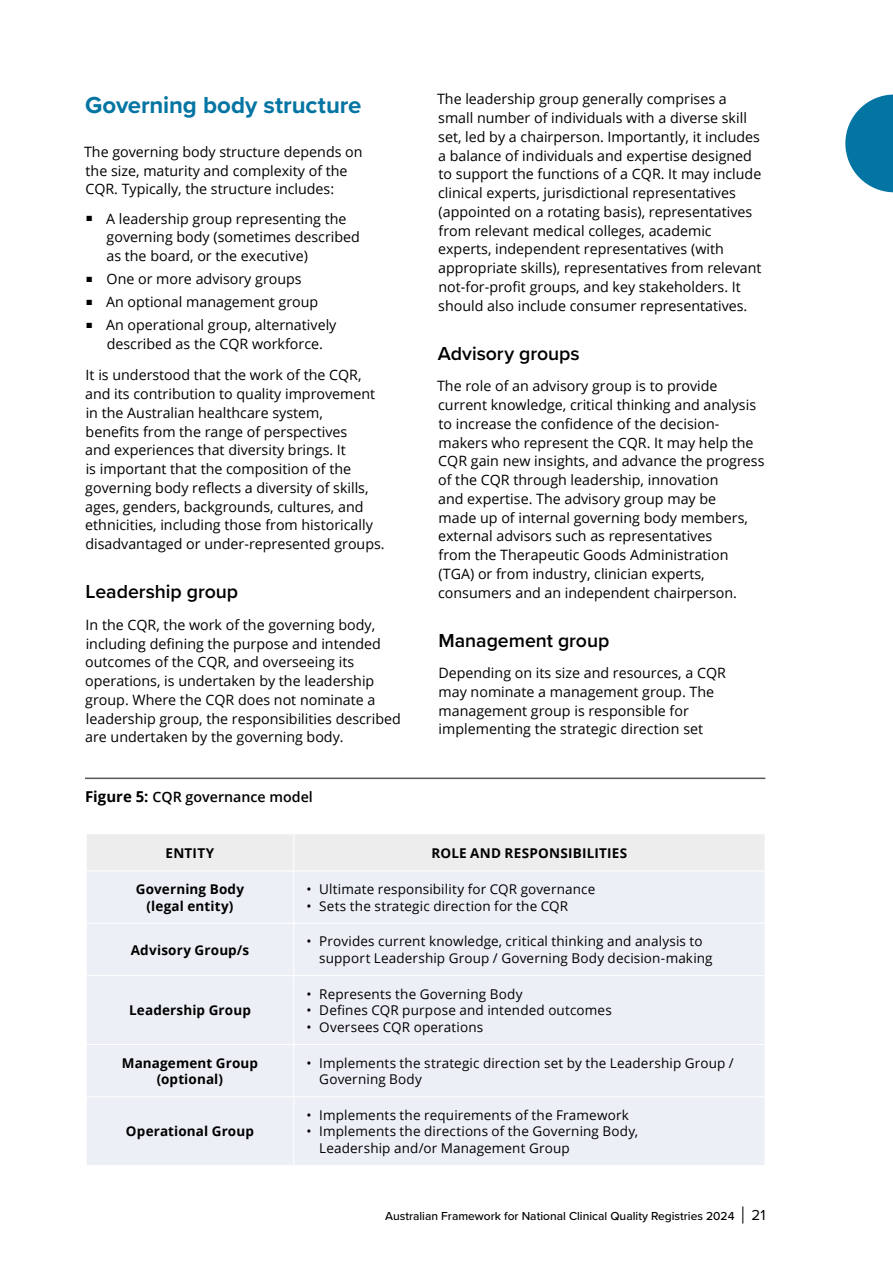
<style>
.page{position:relative;width:893px;height:1263px;background:#fff}
.page>*{position:absolute;margin:0;border:0;box-sizing:border-box;transform-origin:0 0}
.Heading_2{font:700 24px "Proxima Nova";letter-spacing:-.005em;color:#0475a3}
.Heading_3{font:600 19.5px "Proxima Nova";letter-spacing:-.005em;color:#000}
.Normal{font:14.25px/18.8px "Open Sans";color:#000}
.List_Bullet{font:14.25px/18.8px "Open Sans";color:#000}
.List_Bullet_Last{font:14.25px/18.8px "Open Sans";color:#000;text-align:center}
.t1{font:600 14.25px "Open Sans";color:#000}
.t2{font:13.5px/16.5px "Open Sans";letter-spacing:.01em;color:#000}
.t3{font:700 13.5px/16.5px "Open Sans";letter-spacing:.01em;color:#000;text-align:center}
.t4{font:500 12px "Proxima Nova";color:#000}
.s1{font-weight:700;font-size:15px}
.s2{font-weight:300;font-size:24px}
.s3{font-weight:400;font-size:15px}
</style>
<div class="page">
<hr style="left:85px;top:777px;width:680px;height:2px;background:#575756">
<div style="left:87px;top:834px;width:677px;height:36px;background:#ededed"></div>
<div style="left:87px;top:871px;width:678px;height:294px;background:#ecf0f6"></div>
<hr style="left:293px;top:834px;width:1px;height:36px;background:#fff">
<hr style="left:293px;top:871px;width:1px;height:52px;background:#fff">
<hr style="left:87px;top:923px;width:207px;height:1px;background:#fff">
<hr style="left:294px;top:923px;width:471px;height:1px;background:#fff">
<hr style="left:293px;top:924px;width:1px;height:51px;background:#fff">
<hr style="left:87px;top:975px;width:207px;height:1px;background:#fff">
<hr style="left:294px;top:975px;width:471px;height:1px;background:#fff">
<hr style="left:293px;top:976px;width:1px;height:68px;background:#fff">
<hr style="left:87px;top:1044px;width:207px;height:1px;background:#fff">
<hr style="left:294px;top:1044px;width:471px;height:1px;background:#fff">
<hr style="left:293px;top:1045px;width:1px;height:51px;background:#fff">
<hr style="left:87px;top:1096px;width:207px;height:1px;background:#fff">
<hr style="left:294px;top:1096px;width:471px;height:1px;background:#fff">
<hr style="left:293px;top:1097px;width:1px;height:68px;background:#fff">
<svg style="left:845px;top:95px;width:48px;height:97px"></svg>
<h2 class="Heading_2" style="left:85px;top:87px;width:278px">Governing body structure</h2>
<p class="Normal" style="left:84px;top:142px;width:280px">The governing body structure depends on the size, maturity and complexity of the<br>CQR. Typically, the structure includes:</p>
<p class="List_Bullet" style="left:106px;top:209px;width:255px;text-indent:-20px">■ A leadership group representing the governing body (sometimes described as the board, or the executive)</p>
<p class="List_Bullet" style="left:87px;top:269px;width:217px">■ One or more advisory groups</p>
<p class="List_Bullet" style="left:87px;top:292px;width:233px">■ An optional management group</p>
<p class="List_Bullet_Last" style="left:87px;top:315px;width:251px">■ An operational group, alternatively described as the CQR workforce.</p>
<p class="Normal" style="left:85px;top:365px;width:301px">It is understood that the work of the CQR, and its contribution to quality improvement in the Australian healthcare system,<br>benefits from the range of perspectives<br>and experiences that diversity brings. It<br>is important that the composition of the governing body reflects a diversity of skills, ages, genders, backgrounds, cultures, and ethnicities, including those from historically disadvantaged or under-represented groups.</p>
<h3 class="Heading_3" style="left:86px;top:577px;width:154px">Leadership group</h3>
<p class="Normal" style="left:85px;top:615px;width:317px">In the CQR, the work of the governing body, including defining the purpose and intended outcomes of the CQR, and overseeing its operations, is undertaken by the leadership group. Where the CQR does not nominate a leadership group, the responsibilities described are undertaken by the governing body.</p>
<p class="t1" style="left:85px;top:787px;width:229px"><span class="s1">Figure 5:</span> CQR governance model</p>
<p class="Normal" style="left:437px;top:90px;width:326px">The leadership group generally comprises a small number of individuals with a diverse skill set, led by a chairperson. Importantly, it includes a balance of individuals and expertise designed to support the functions of a CQR. It may include clinical experts, jurisdictional representatives (appointed on a rotating basis), representatives from relevant medical colleges, academic experts, independent representatives (with appropriate skills), representatives from relevant not-for-profit groups, and key stakeholders. It should also include consumer representatives.</p>
<h3 class="Heading_3" style="left:438px;top:339px;width:143px">Advisory groups</h3>
<p class="Normal" style="left:437px;top:376px;width:329px">The role of an advisory group is to provide current knowledge, critical thinking and analysis to increase the confidence of the decision&shy;makers who represent the CQR. It may help the CQR gain new insights, and advance the progress of the CQR through leadership, innovation<br>and expertise. The advisory group may be<br>made up of internal governing body members, external advisors such as representatives<br>from the Therapeutic Goods Administration (TGA) or from industry, clinician experts, consumers and an independent chairperson.</p>
<h3 class="Heading_3" style="left:439px;top:626px;width:172px">Management group</h3>
<p class="Normal" style="left:438px;top:663px;width:289px">Depending on its size and resources, a CQR may nominate a management group. The management group is responsible for implementing the strategic direction set</p>
<p class="t3" style="left:166px;top:844px;width:50px">ENTITY</p>
<p class="t3" style="left:432px;top:844px;width:197px">ROLE AND RESPONSIBILITIES</p>
<p class="t3" style="left:136px;top:880px;width:110px">Governing Body (legal entity)</p>
<p class="t2" style="left:307px;top:880px;width:290px">• Ultimate responsibility for CQR governance</p>
<p class="t2" style="left:307px;top:897px;width:263px">• Sets the strategic direction for the CQR</p>
<p class="t3" style="left:131px;top:941px;width:120px">Advisory Group/s</p>
<p class="t2" style="left:319px;top:933px;width:395px;text-indent:-13px">• Provides current knowledge, critical thinking and analysis to support Leadership Group / Governing Body decision-making</p>
<p class="t3" style="left:129px;top:1002px;width:123px">Leadership Group</p>
<p class="t2" style="left:307px;top:985px;width:217px">• Represents the Governing Body</p>
<p class="t2" style="left:307px;top:1002px;width:307px">• Defines CQR purpose and intended outcomes</p>
<p class="t2" style="left:307px;top:1018px;width:178px">• Oversees CQR operations</p>
<p class="t3" style="left:122px;top:1054px;width:138px">Management Group (optional)</p>
<p class="t2" style="left:319px;top:1054px;width:416px;text-indent:-13px">• Implements the strategic direction set by the Leadership Group /<br>Governing Body</p>
<p class="t3" style="left:126px;top:1123px;width:129px">Operational Group</p>
<p class="t2" style="left:307px;top:1106px;width:324px">• Implements the requirements of the Framework</p>
<p class="t2" style="left:319px;top:1123px;width:320px;text-indent:-13px">• Implements the directions of the Governing Body,<br>Leadership and/or Management Group</p>
<p class="t4" style="left:385px;top:1207px;width:382px">Australian Framework for National Clinical Quality Registries 2024 <span class="s2">|</span> <span class="s3">21</span></p>
</div>
